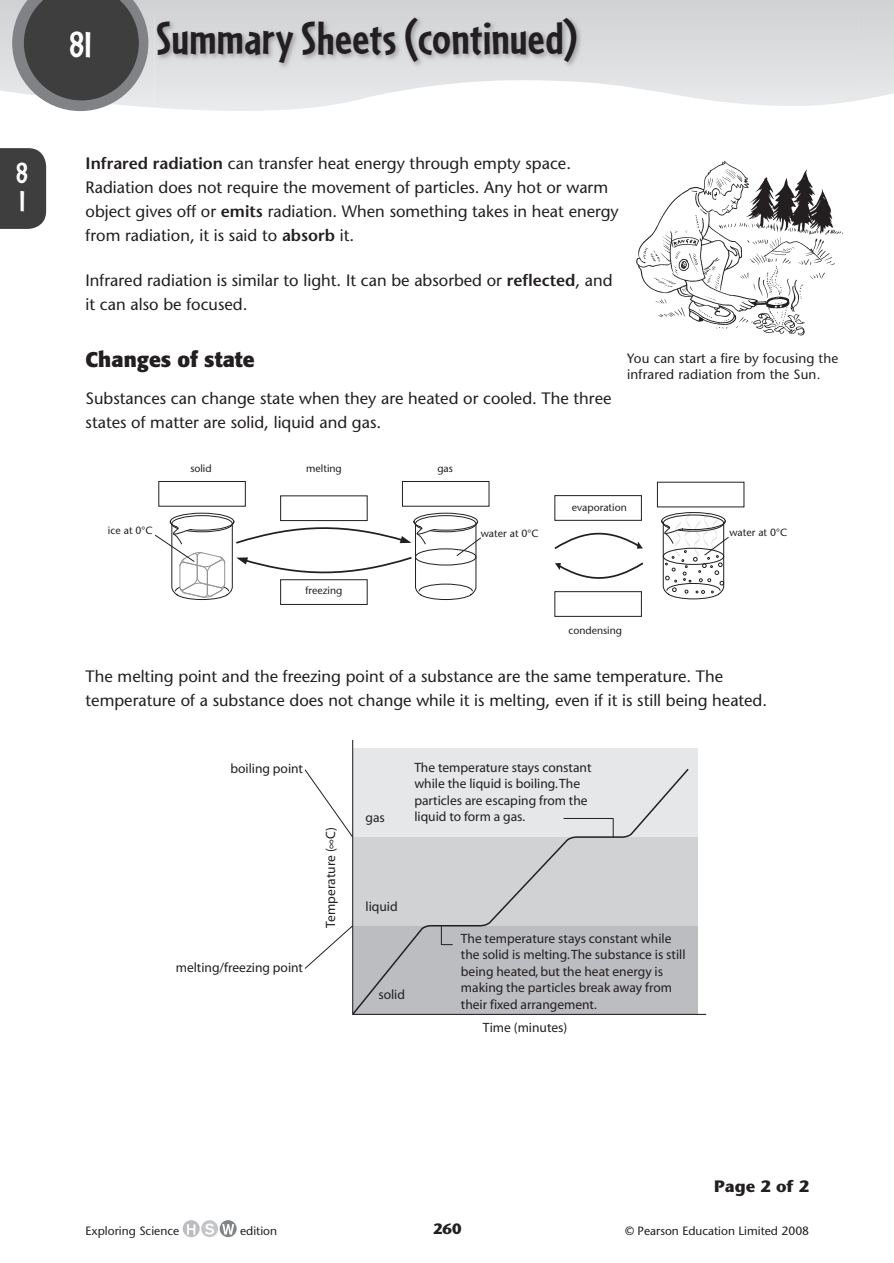
<style>
.page{position:relative;width:894px;height:1263px;background:#fff}
.page>*{position:absolute;margin:0;border:0;box-sizing:border-box;transform-origin:0 0}
.t1{font:700 48px "Cafeteria";letter-spacing:.005em;color:#231f20}
.t2{font:700 37.5px "Cafeteria";color:#fff}
.t3{font:700 30px/28.5px "Cafeteria";color:#fff}
.t4{font:700 21px "Formata";color:#231f20}
.t5{font:16.5px/24px "Stone Sans";color:#231f20}
.t6{font:700 16.5px "Stone Sans Std";color:#231f20}
.t7{font:700 15px "Stone Sans Std";color:#231f20}
.t8{font:13.5px/16.5px "Meridien";color:#231f20}
.t9{font:13.5px/16.2px "Stone Sans";letter-spacing:.01em;color:#231f20}
.t10{font:12px "Stone Sans";color:#231f20}
.t11{font:10.5px "Stone Sans";color:#231f20}
.s1{font-weight:600}
.s2{font-size:13.2px}
</style>
<div class="page">
<svg style="left:0;top:0;width:893px;height:108px;background:#d6d7d9"></svg>
<svg style="left:12px;top:0;width:136px;height:111px;background:#666768"></svg>
<svg style="left:183px;top:1219px;width:17px;height:17px"></svg>
<svg style="left:187px;top:1224px;width:8px;height:10px"></svg>
<svg style="left:201px;top:1219px;width:17px;height:17px"></svg>
<svg style="left:205px;top:1223px;width:9px;height:11px"></svg>
<svg style="left:219px;top:1219px;width:18px;height:18px"></svg>
<svg style="left:222px;top:1223px;width:12px;height:11px"></svg>
<div style="left:0;top:148px;width:46px;height:81px;background:#3e3e3f"></div>
<img style="left:155px;top:15px;width:702px;height:96px">
<img style="left:636px;top:160px;width:206px;height:176px">
<svg style="left:304px;top:926px;width:47px;height:43px"></svg>
<svg style="left:352px;top:739px;width:355px;height:276px"></svg>
<svg style="left:351px;top:767px;width:339px;height:248px;background:#cccdd0"></svg>
<svg style="left:440px;top:924px;width:13px;height:21px"></svg>
<svg style="left:563px;top:817px;width:50px;height:20px"></svg>
<div style="left:158px;top:481px;width:87px;height:25px;border:1px solid #231f20"></div>
<div style="left:402px;top:481px;width:87px;height:25px;border:1px solid #231f20"></div>
<svg style="left:155px;top:512px;width:326px;height:88px"></svg>
<div style="left:554px;top:495px;width:87px;height:25px;border:1px solid #231f20"></div>
<div style="left:554px;top:591px;width:87px;height:25px;border:1px solid #231f20"></div>
<svg style="left:554px;top:532px;width:88px;height:17px"></svg>
<svg style="left:555px;top:562px;width:89px;height:17px"></svg>
<svg style="left:661px;top:511px;width:67px;height:88px"></svg>
<svg style="left:304px;top:768px;width:49px;height:80px"></svg>
<h2 class="t2" style="left:70px;top:23px;width:23px">8I</h2>
<h1 class="t1" style="left:156px;top:11px;width:422px">Summary Sheets (continued)</h1>
<h3 class="t3" style="left:16px;top:158px;width:13px">8<br>I</h3>
<p class="t5" style="left:86px;top:151px;width:534px"><span class="s1">Infrared radiation</span> can transfer heat energy through empty space.<br>Radiation does not require the movement of particles. Any hot or warm object gives off or <span class="s1">emits</span> radiation. When something takes in heat energy from radiation, it is said to <span class="s1">absorb</span> it.</p>
<p class="t5" style="left:86px;top:268px;width:528px">Infrared radiation is similar to light. It can be absorbed or <span class="s1">reflected</span>, and it can also be focused.</p>
<p class="t4" style="left:86px;top:346px;width:170px">Changes of state</p>
<p class="t5" style="left:86px;top:386px;width:527px">Substances can change state when they are heated or cooled. The three states of matter are solid, liquid and gas.</p>
<p class="t11" style="left:452px;top:279px;width:46px">ice at 0°C</p>
<p class="t9" style="left:627px;top:350px;width:212px">You can start a fire by focusing the infrared radiation from the Sun<span class="s2">.</span></p>
<p class="t11" style="left:190px;top:461px;width:23px">solid</p>
<p class="t11" style="left:306px;top:461px;width:37px">melting</p>
<p class="t11" style="left:437px;top:461px;width:17px">gas</p>
<p class="t11" style="left:108px;top:523px;width:46px">ice at 0°C</p>
<p class="t11" style="left:480px;top:527px;width:59px">water at 0°C</p>
<p class="t11" style="left:305px;top:584px;width:38px">freezing</p>
<p class="t11" style="left:571px;top:501px;width:56px">evaporation</p>
<p class="t11" style="left:568px;top:624px;width:55px">condensing</p>
<p class="t11" style="left:729px;top:525px;width:59px">water at 0°C</p>
<p class="t5" style="left:86px;top:664px;width:682px">The melting point and the freezing point of a substance are the same temperature. The temperature of a substance does not change while it is melting, even if it is still being heated.</p>
<p class="t8" style="left:230px;top:761px;width:74px">boiling point</p>
<p class="t8" style="left:176px;top:959px;width:129px">melting/freezing point</p>
<p class="t8" style="left:323px;top:927px;width:102px;rotate:-90deg">Temperature ( C)</p>
<p class="t8" style="left:365px;top:809px;width:21px">gas</p>
<p class="t8" style="left:414px;top:759px;width:179px">The temperature stays constant while the liquid is boiling. The particles are escaping from the liquid to form a gas.</p>
<p class="t8" style="left:365px;top:898px;width:34px">liquid</p>
<p class="t8" style="left:378px;top:986px;width:28px">solid</p>
<p class="t8" style="left:460px;top:930px;width:226px">The temperature stays constant while the solid is melting. The substance is still being heated, but the heat energy is making the particles break away from their fixed arrangement.</p>
<p class="t8" style="left:483px;top:1019px;width:86px">Time (minutes)</p>
<p class="t6" style="left:714px;top:1175px;width:96px">Page 2 of 2</p>
<p class="t10" style="left:86px;top:1223px;width:95px">Exploring Science</p>
<p class="t10" style="left:240px;top:1223px;width:38px">edition</p>
<p class="t7" style="left:433px;top:1219px;width:30px">260</p>
<p class="t10" style="left:624px;top:1223px;width:185px">© Pearson Education Limited 2008</p>
</div>
